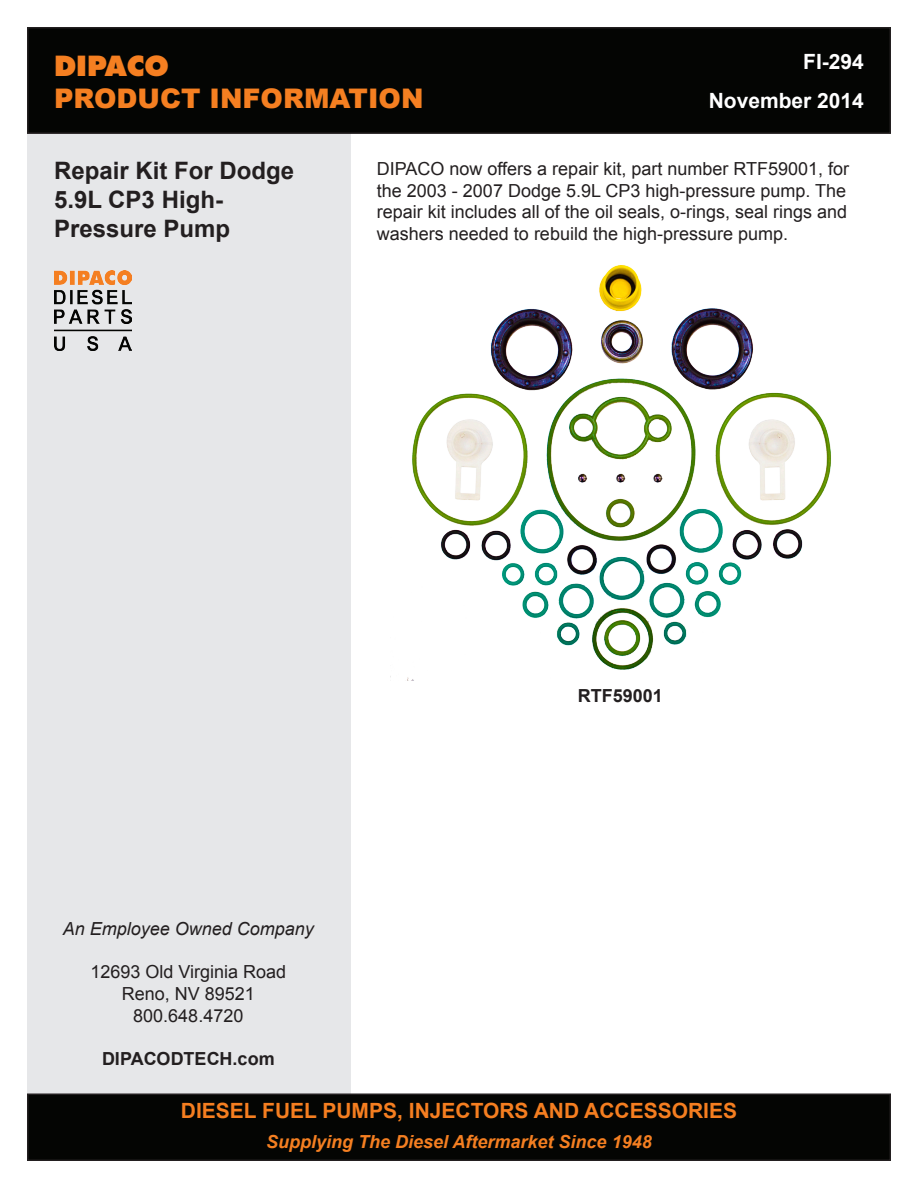
<style>
.page{position:relative;width:918px;height:1188px;background:#fff}
.page>*{position:absolute;margin:0;border:0;box-sizing:border-box;transform-origin:0 0}
.t1{font:900 27px "Arial";color:#f57f21}
.t2{font:800 27px "Futura Std";color:#f57f21}
.t3{font:700 24px/28.8px "Arial";color:#231f20}
.t4{font:700 21px "Arial";color:#f57e20}
.t5{font:700 21px "Arial";color:#fff}
.t6{font:18px/21.6px "Arial";color:#231f20;text-align:center}
.t7{font:italic 700 18px "Arial";color:#f57f21}
.t8{font:700 18px "Arial";color:#231f20}
.t9{font:italic 18px "Arial";color:#231f20}
</style>
<div class="page">
<div style="left:27px;top:27px;width:324px;height:1134px;background:#e6e7e9"></div>
<div style="left:28px;top:28px;width:862px;height:105px;background:#040503"></div>
<div style="left:27px;top:27px;width:864px;height:107px;border:2px solid #231f20"></div>
<div style="left:28px;top:1094px;width:862px;height:66px;background:#040503"></div>
<div style="left:27px;top:1094px;width:864px;height:67px;border:2px solid #231f20"></div>
<img style="left:54px;top:270px;width:78px;height:81px">
<img style="left:390px;top:265px;width:441px;height:416px">
<h1 class="t2" style="left:54px;top:48px;width:117px">DIPACO</h1>
<h1 class="t1" style="left:54px;top:79px;width:371px">PRODUCT INFORMATION</h1>
<p class="t5" style="left:803px;top:48px;width:62px">FI-294</p>
<p class="t5" style="left:709px;top:87px;width:157px">November 2014</p>
<p class="t3" style="left:54px;top:157px;width:242px">Repair Kit For Dodge<br>5.9L CP3 High-<br>Pressure Pump</p>
<p class="t6" style="left:377px;top:158px;width:474px;text-align:left">DIPACO now offers a repair kit, part number RTF59001, for the 2003 - 2007 Dodge 5.9L CP3 high-pressure pump. The repair kit includes all of the oil seals, o-rings, seal rings and washers needed to rebuild the high-pressure pump.</p>
<p class="t9" style="left:63px;top:917px;width:253px">An Employee Owned Company</p>
<p class="t6" style="left:90px;top:961px;width:197px">12693 Old Virginia Road<br>Reno, NV 89521<br>800.648.4720</p>
<p class="t8" style="left:102px;top:1047px;width:174px">DIPACODTECH.com</p>
<p class="t8" style="left:578px;top:683px;width:87px">RTF59001</p>
<p class="t4" style="left:181px;top:1097px;width:558px">DIESEL FUEL PUMPS, INJECTORS AND ACCESSORIES</p>
<p class="t7" style="left:266px;top:1130px;width:387px">Supplying The Diesel Aftermarket Since 1948</p>
</div>
